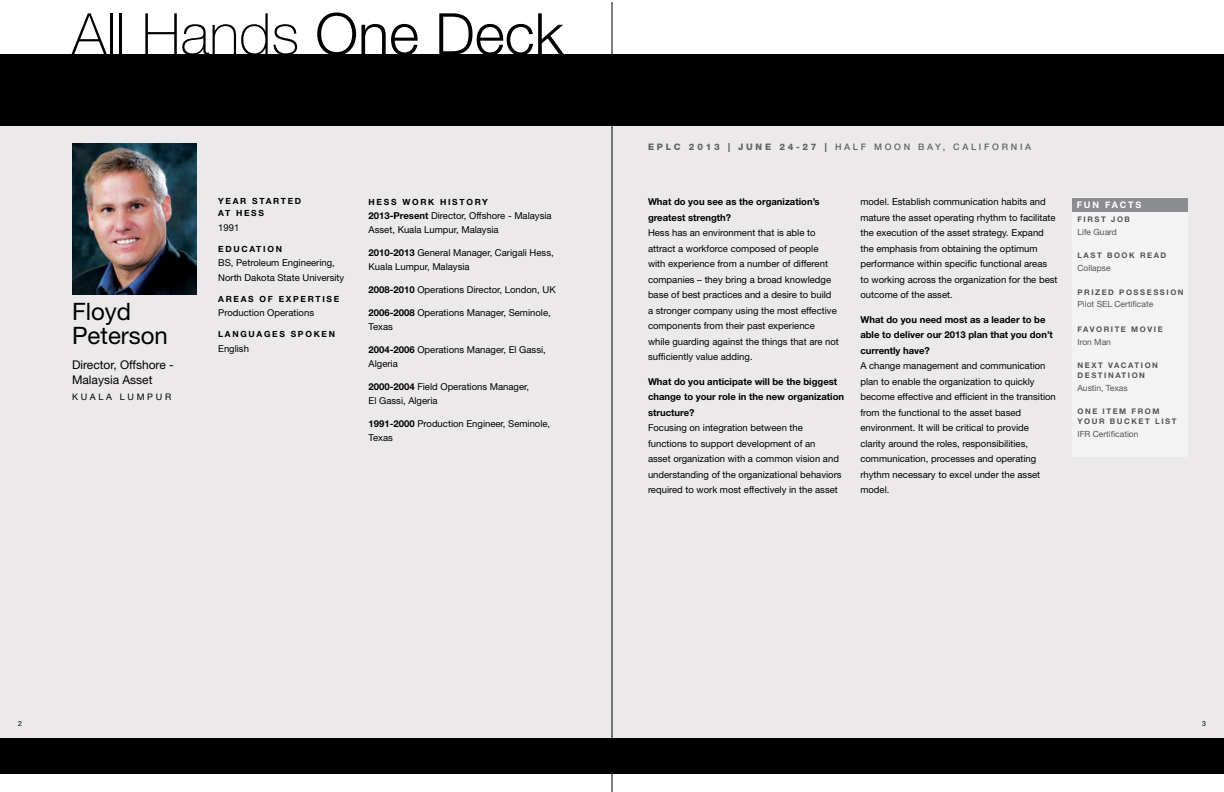
<style>
.page{position:relative;width:1224px;height:792px;background:#fff}
.page>*{position:absolute;margin:0;border:0;box-sizing:border-box;transform-origin:0 0}
.t1{font:100 57.8px "Helvetica Neue";color:#000}
.t2{font:24px/24px "Helvetica Neue";color:#000}
.t3{font:12px/15px "Helvetica Neue";color:#000}
.t4{font:9.5px/15.5px "Helvetica Neue";color:#000}
.t5{font:700 9.5px/15.5px "Helvetica Neue";color:#000}
.t6{font:500 9px "Helvetica Neue";letter-spacing:.3em;color:#6d6e71}
.t7{font:9px "Helvetica Neue";letter-spacing:.3em;color:#000}
.t8{font:700 9px "Helvetica Neue";letter-spacing:.2em;color:#fff}
.t9{font:700 8.5px/12px "Helvetica Neue";letter-spacing:.2em;color:#000}
.t10{font:8.5px "Helvetica Neue";color:#58595b}
.t11{font:700 7.8px/10px "Helvetica Neue";letter-spacing:.2em;color:#58595b}
.t12{font:7px "Helvetica Neue";color:#000}
.s1{font-weight:300}
.s2{font-weight:700}
.s3{font-weight:800}
</style>
<div class="page">
<div style="left:0;top:80px;width:1224px;height:687px;background:#ebe9e9"></div>
<div style="left:1073px;top:198px;width:115px;height:259px;background:#f4f3f3"></div>
<div style="left:1073px;top:198px;width:115px;height:14px;background:#8c8d90"></div>
<div style="left:0;top:54px;width:1224px;height:72px;background:#000"></div>
<div style="left:0;top:738px;width:1224px;height:36px;background:#000"></div>
<hr style="left:612px;top:2px;width:1px;height:790px;background:#000">
<img style="left:72px;top:143px;width:124px;height:151px">
<h1 class="t1" style="left:72px;top:1px;width:493px">All Hands <span class="s1">One Deck</span></h1>
<h2 class="t2" style="left:72px;top:299px;width:97px">Floyd<br>Peterson</h2>
<p class="t3" style="left:72px;top:357px;width:103px">Director, Offshore -<br>Malaysia Asset</p>
<p class="t7" style="left:72px;top:391px;width:101px">KUALA LUMPUR</p>
<p class="t9" style="left:218px;top:195px;width:85px">YEAR STARTED<br>AT HESS</p>
<p class="t4" style="left:218px;top:220px;width:23px">1991</p>
<p class="t9" style="left:218px;top:243px;width:62px">EDUCATION</p>
<p class="t4" style="left:218px;top:256px;width:128px;line-height:14.5px">BS, Petroleum Engineering,<br>North Dakota State University</p>
<p class="t9" style="left:218px;top:293px;width:119px">AREAS OF EXPERTISE</p>
<p class="t4" style="left:218px;top:305px;width:97px">Production Operations</p>
<p class="t9" style="left:218px;top:328px;width:115px">LANGUAGES SPOKEN</p>
<p class="t4" style="left:218px;top:341px;width:32px">English</p>
<p class="t9" style="left:369px;top:196px;width:121px">HESS WORK HISTORY</p>
<p class="t4" style="left:369px;top:209px;width:185px;line-height:14px"><span class="s2">2013-Present</span> Director, Offshore - Malaysia<br>Asset, Kuala Lumpur, Malaysia</p>
<p class="t4" style="left:369px;top:246px;width:187px;line-height:14px"><span class="s2">2010-2013</span> General Manager, Carigali Hess,<br>Kuala Lumpur, Malaysia</p>
<p class="t4" style="left:369px;top:282px;width:189px"><span class="s2">2008-2010</span> Operations Director, London, UK</p>
<p class="t4" style="left:369px;top:306px;width:184px;line-height:14px"><span class="s2">2006-2008</span> Operations Manager, Seminole,<br>Texas</p>
<p class="t4" style="left:369px;top:343px;width:179px;line-height:14px"><span class="s2">2004-2006</span> Operations Manager, El Gassi,<br>Algeria</p>
<p class="t4" style="left:369px;top:380px;width:162px;line-height:14px"><span class="s2">2000-2004</span> Field Operations Manager,<br>El Gassi, Algeria</p>
<p class="t4" style="left:369px;top:417px;width:183px;line-height:14px"><span class="s2">1991-2000</span> Production Engineer, Seminole,<br>Texas</p>
<p class="t6" style="left:648px;top:142px;width:385px"><span class="s3">EPLC 2013 | JUNE 24-27 |</span> HALF MOON BAY, CALIFORNIA</p>
<p class="t5" style="left:648px;top:194px;width:173px">What do you see as the organization’s greatest strength?</p>
<p class="t4" style="left:648px;top:225px;width:192px">Hess has an environment that is able to attract a workforce composed of people<br>with experience from a number of different companies – they bring a broad knowledge base of best practices and a desire to build a stronger company using the most effective components from their past experience while guarding against the things that are not sufficiently value adding.</p>
<p class="t5" style="left:648px;top:373px;width:198px">What do you anticipate will be the biggest change to your role in the new organization structure?</p>
<p class="t4" style="left:648px;top:420px;width:195px">Focusing on integration between the functions to support development of an<br>asset organization with a common vision and understanding of the organizational behaviors required to work most effectively in the asset</p>
<p class="t4" style="left:860px;top:194px;width:199px">model. Establish communication habits and mature the asset operating rhythm to facilitate the execution of the asset strategy. Expand the emphasis from obtaining the optimum performance within specific functional areas to working across the organization for the best outcome of the asset.</p>
<p class="t5" style="left:860px;top:312px;width:194px">What do you need most as a leader to be able to deliver our 2013 plan that you don’t currently have?</p>
<p class="t4" style="left:860px;top:358px;width:197px">A change management and communication plan to enable the organization to quickly become effective and efficient in the transition from the functional to the asset based environment. It will be critical to provide clarity around the roles, responsibilities, communication, processes and operating rhythm necessary to excel under the asset model.</p>
<p class="t8" style="left:1077px;top:199px;width:66px">FUN FACTS</p>
<p class="t11" style="left:1077px;top:214px;width:54px">FIRST JOB</p>
<p class="t10" style="left:1077px;top:227px;width:41px">Life Guard</p>
<p class="t11" style="left:1077px;top:250px;width:90px">LAST BOOK READ</p>
<p class="t10" style="left:1077px;top:263px;width:35px">Collapse</p>
<p class="t11" style="left:1077px;top:287px;width:108px">PRIZED POSSESSION</p>
<p class="t10" style="left:1077px;top:299px;width:77px">Pilot SEL Certificate</p>
<p class="t11" style="left:1077px;top:324px;width:87px">FAVORITE MOVIE</p>
<p class="t10" style="left:1077px;top:337px;width:35px">Iron Man</p>
<p class="t11" style="left:1077px;top:360px;width:82px">NEXT VACATION<br>DESTINATION</p>
<p class="t10" style="left:1077px;top:383px;width:52px">Austin, Texas</p>
<p class="t11" style="left:1077px;top:406px;width:101px">ONE ITEM FROM<br>YOUR BUCKET LIST</p>
<p class="t10" style="left:1077px;top:429px;width:63px">IFR Certification</p>
<p class="t12" style="left:18px;top:720px;width:5px">2</p>
<p class="t12" style="left:1202px;top:720px;width:5px">3</p>
</div>
